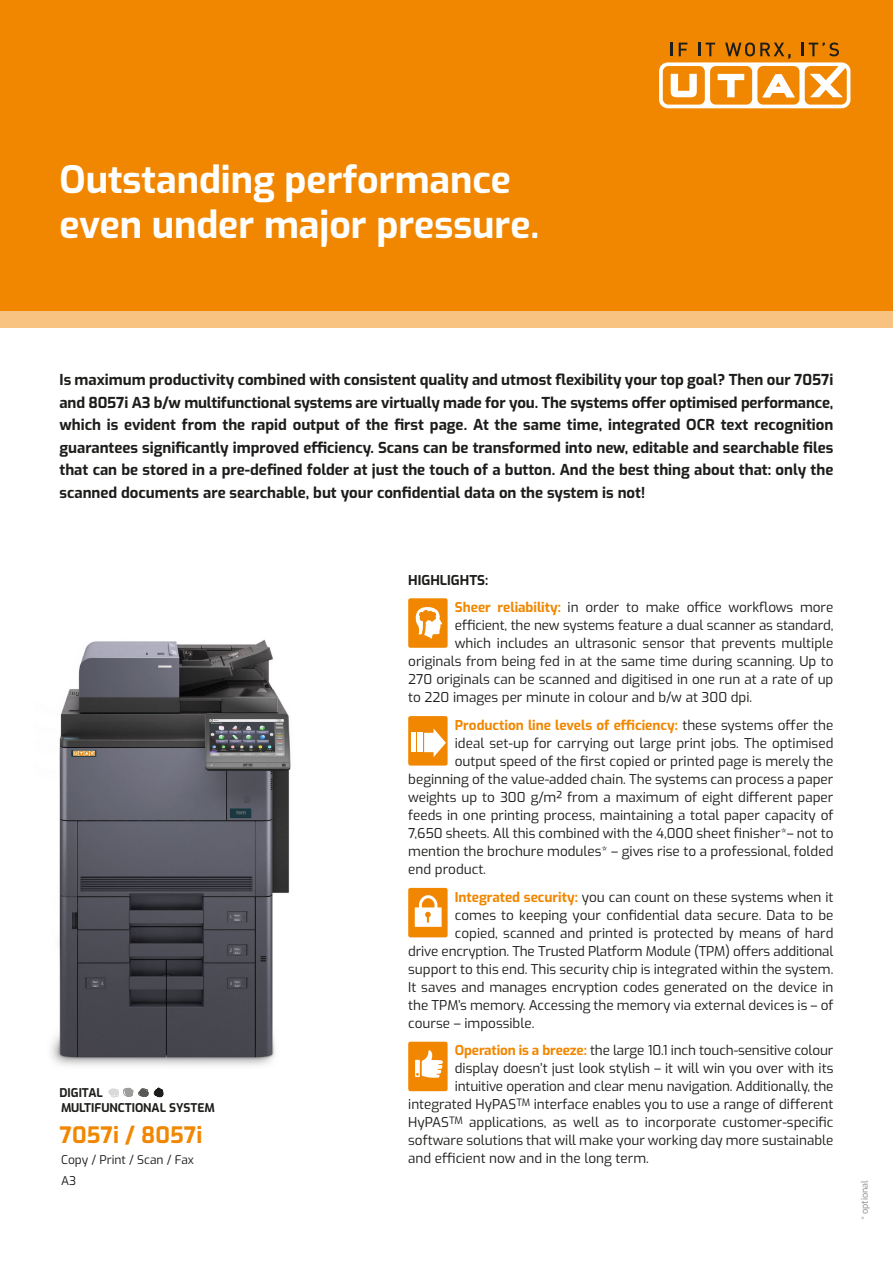
<style>
.page{position:relative;width:893px;height:1263px;background:#fff}
.page>*{position:absolute;margin:0;border:0;box-sizing:border-box;transform-origin:0 0}
.t1{font:700 37.5px/45px "Exo";color:#fff}
.t2{font:700 22.5px "Exo";letter-spacing:.005em;color:#f18700}
.t3{font:700 15px/22.5px "Exo";color:#1d1d1b;text-align:justify}
.t4{font:13.5px/26.5px "Exo";color:#1d1d1b}
.t5{font:700 13.5px "Exo";color:#f18700}
.t6{font:700 12px/15px "Exo";color:#1d1d1b}
.t7{font:12px/21px "Exo";color:#1d1d1b}
.t8{font:9px "Exo";color:#878787}
.s1{font-weight:700}
.s2{font-weight:700;color:#f18700}
.s3{font-weight:400;color:#1d1d1b}
</style>
<div class="page">
<img style="left:51px;top:640px;width:240px;height:426px">
<div style="left:0;top:0;width:893px;height:310px;background:#f18700"></div>
<div style="left:0;top:310px;width:893px;height:17px;background:#f8c380"></div>
<div style="left:408px;top:598px;width:40px;height:50px;background:#f18700;border-radius:2px"></div>
<svg style="left:416px;top:607px;width:26px;height:32px"></svg>
<div style="left:408px;top:716px;width:40px;height:49px;background:#f18700;border-radius:2px"></div>
<div style="left:418px;top:733px;width:5px;height:19px;background:#fff"></div>
<hr style="left:413px;top:733px;width:3px;height:19px;background:#fff">
<svg style="left:411px;top:733px;width:1px;height:19px"></svg>
<svg style="left:424px;top:728px;width:22px;height:29px"></svg>
<div style="left:408px;top:888px;width:40px;height:49px;background:#f18700;border-radius:2px"></div>
<svg style="left:415px;top:895px;width:27px;height:32px"></svg>
<div style="left:408px;top:1042px;width:40px;height:49px;background:#f18700;border-radius:2px"></div>
<svg style="left:415px;top:1050px;width:28px;height:28px"></svg>
<div style="left:659px;top:62px;width:191px;height:46px;background:#fff;border-radius:9px"></div>
<div style="left:663px;top:66px;width:42px;height:39px;background:#f18700;border-radius:6px"></div>
<div style="left:710px;top:66px;width:42px;height:39px;background:#f18700;border-radius:6px"></div>
<div style="left:757px;top:66px;width:42px;height:39px;background:#f18700;border-radius:6px"></div>
<div style="left:805px;top:66px;width:42px;height:39px;background:#f18700;border-radius:6px"></div>
<svg style="left:671px;top:74px;width:26px;height:23px"></svg>
<svg style="left:718px;top:74px;width:26px;height:23px"></svg>
<svg style="left:810px;top:66px;width:36px;height:31px"></svg>
<svg style="left:762px;top:74px;width:33px;height:24px"></svg>
<svg style="left:671px;top:43px;width:2px;height:13px"></svg>
<svg style="left:679px;top:43px;width:8px;height:13px"></svg>
<svg style="left:699px;top:43px;width:16px;height:13px"></svg>
<svg style="left:725px;top:43px;width:65px;height:16px"></svg>
<svg style="left:802px;top:43px;width:37px;height:13px"></svg>
<svg style="left:108px;top:1087px;width:56px;height:10px"></svg>
<h1 class="t1" style="left:60px;top:155px;width:481px">Outstanding performance even under major pressure.</h1>
<p class="t3" style="left:60px;top:367px;width:775px">Is maximum productivity combined with consistent quality and utmost flexibility your top goal? Then our 7057i and 8057i A3 b/w multifunctional systems are virtually made for you. The systems offer optimised performance, which is evident from the rapid output of the first page. At the same time, integrated OCR text recognition guarantees significantly improved efficiency. Scans can be transformed into new, editable and searchable files that can be stored in a pre-defined folder at just the touch of a button. And the best thing about that: only the scanned documents are searchable, but your confidential data on the system is not!</p>
<p class="t6" style="left:60px;top:1085px;width:157px">DIGITAL<br>MULTIFUNCTIONAL SYSTEM</p>
<h2 class="t2" style="left:60px;top:1117px;width:144px">7057i / 8057i</h2>
<p class="t7" style="left:61px;top:1148px;width:134px">Copy / Print / Scan / Fax<br>A3</p>
<p class="t4" style="left:455px;top:567px;width:380px;text-indent:-47px"><span class="s1">HIGHLIGHTS:<br></span><span class="s2">Sheer reliability:</span> in order to make office workflows more</p>
<p class="t4" style="left:455px;top:611px;width:380px">efficient, the new systems feature a dual scanner as standard,</p>
<p class="t4" style="left:455px;top:629px;width:380px">which includes an ultrasonic sensor that prevents multiple</p>
<p class="t4" style="left:408px;top:647px;width:427px">originals from being fed in at the same time during scanning. Up to</p>
<p class="t4" style="left:408px;top:665px;width:427px">270 originals can be scanned and digitised in one run at a rate of up</p>
<p class="t4" style="left:408px;top:683px;width:346px">to 220 images per minute in colour and b/w at 300 dpi.</p>
<p class="t5" style="left:455px;top:715px;width:380px">Production line levels of efficiency: <span class="s3">these systems offer the</span></p>
<p class="t4" style="left:455px;top:729px;width:380px">ideal set-up for carrying out large print jobs. The optimised</p>
<p class="t4" style="left:455px;top:747px;width:380px">output speed of the first copied or printed page is merely the</p>
<p class="t4" style="left:408px;top:765px;width:427px">beginning of the value-added chain. The systems can process a paper</p>
<p class="t4" style="left:408px;top:783px;width:427px">weights up to 300 g/m² from a maximum of eight different paper</p>
<p class="t4" style="left:408px;top:801px;width:427px">feeds in one printing process, maintaining a total paper capacity of</p>
<p class="t4" style="left:408px;top:819px;width:427px">7,650 sheets. All this combined with the 4,000 sheet finisher*– not to</p>
<p class="t4" style="left:408px;top:837px;width:427px">mention the brochure modules* – gives rise to a professional, folded</p>
<p class="t4" style="left:408px;top:855px;width:79px">end product.</p>
<p class="t4" style="left:455px;top:883px;width:380px"><span class="s2">Integrated security:</span> you can count on these systems when it</p>
<p class="t4" style="left:455px;top:901px;width:380px">comes to keeping your confidential data secure. Data to be</p>
<p class="t4" style="left:455px;top:919px;width:380px">copied, scanned and printed is protected by means of hard</p>
<p class="t4" style="left:408px;top:937px;width:427px">drive encryption. The Trusted Platform Module (TPM) offers additional</p>
<p class="t4" style="left:408px;top:955px;width:427px">support to this end. This security chip is integrated within the system.</p>
<p class="t4" style="left:408px;top:973px;width:427px">It saves and manages encryption codes generated on the device in</p>
<p class="t4" style="left:408px;top:991px;width:427px">the TPM’s memory. Accessing the memory via external devices is – of</p>
<p class="t4" style="left:408px;top:1009px;width:128px">course – impossible.</p>
<p class="t4" style="left:455px;top:1036px;width:380px"><span class="s2">Operation is a breeze:</span> the large 10.1 inch touch-sensitive colour</p>
<p class="t4" style="left:455px;top:1054px;width:380px">display doesn’t just look stylish – it will win you over with its</p>
<p class="t4" style="left:455px;top:1072px;width:380px">intuitive operation and clear menu navigation. Additionally, the</p>
<p class="t4" style="left:408px;top:1090px;width:427px">integrated HyPAS<sup>TM</sup> interface enables you to use a range of different</p>
<p class="t4" style="left:408px;top:1108px;width:427px">HyPAS<sup>TM</sup> applications, as well as to incorporate customer-specific</p>
<p class="t4" style="left:408px;top:1126px;width:427px">software solutions that will make your working day more sustainable</p>
<p class="t4" style="left:408px;top:1144px;width:242px">and efficient now and in the long term.</p>
<p class="t8" style="left:858px;top:1220px;width:42px;rotate:-90deg">* optional</p>
</div>
